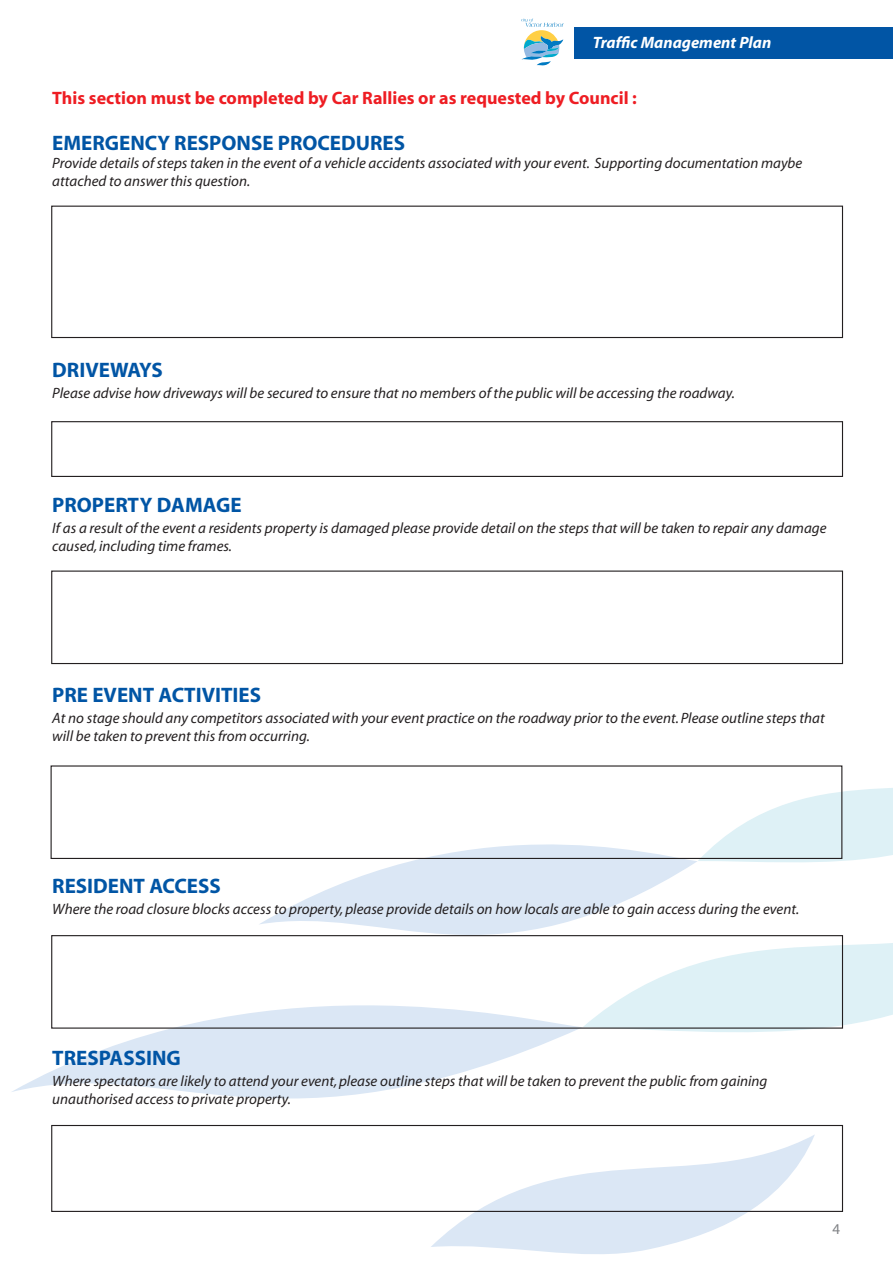
<style>
.page{position:relative;width:893px;height:1263px;background:#fff}
.page>*{position:absolute;margin:0;border:0;box-sizing:border-box;transform-origin:0 0}
.t1{font:700 21px "Myriad";color:#0155a5}
.t2{font:700 18px "Myriad";color:#ee1d23}
.t3{font:italic 700 16.5px "Myriad";color:#fff}
.t4{font:italic 15px/18px "Myriad";color:#231f20}
.t5{font:15px "Myriad";color:#808285}
</style>
<div class="page">
<svg style="left:698px;top:765px;width:195px;height:98px"></svg>
<svg style="left:259px;top:844px;width:438px;height:91px;fill:#dbe7f5"></svg>
<svg style="left:582px;top:898px;width:311px;height:134px"></svg>
<svg style="left:431px;top:1135px;width:384px;height:119px;fill:#dbe7f5"></svg>
<svg style="left:12px;top:1005px;width:570px;height:160px"></svg>
<div style="left:574px;top:27px;width:319px;height:31px;background:#0155a5"></div>
<svg style="left:521px;top:18px;width:43px;height:48px"></svg>
<div style="left:51px;top:206px;width:792px;height:132px;border:1px solid #231f20"></div>
<div style="left:51px;top:421px;width:792px;height:56px;border:1px solid #231f20"></div>
<div style="left:51px;top:570px;width:792px;height:94px;border:1px solid #231f20"></div>
<div style="left:51px;top:765px;width:791px;height:94px;border:1px solid #231f20"></div>
<div style="left:51px;top:935px;width:792px;height:94px;border:1px solid #231f20"></div>
<div style="left:51px;top:1125px;width:792px;height:87px;border:1px solid #231f20"></div>
<p class="t3" style="left:593px;top:33px;width:180px">Traffic Management Plan</p>
<p class="t2" style="left:52px;top:89px;width:586px">THIS SECTION MUST BE COMPLETED BY CAR RALLIES OR AS REQUESTED BY COUNCIL :</p>
<h1 class="t1" style="left:52px;top:132px;width:26px">EMERGENC</h1>
<h1 class="t1" style="left:157px;top:132px;width:43px">Y RESPONSE</h1>
<h1 class="t1" style="left:278px;top:132px;width:26px">PROCE</h1>
<h1 class="t1" style="left:341px;top:132px;width:41px">DURES</h1>
<p class="t4" style="left:52px;top:155px;width:751px">Provide details of steps taken in the event of a vehicle accidents associated with your event. Supporting documentation maybe attached to answer this question.</p>
<h1 class="t1" style="left:52px;top:359px;width:14px">DRIVEWA</h1>
<h1 class="t1" style="left:139px;top:359px;width:23px">YS</h1>
<p class="t4" style="left:52px;top:384px;width:684px">Please advise how driveways will be secured to ensure that no members of the public will be accessing the roadway.</p>
<h1 class="t1" style="left:52px;top:494px;width:26px">PROPERT</h1>
<h1 class="t1" style="left:140px;top:494px;width:32px">Y DAMAGE</h1>
<p class="t4" style="left:52px;top:519px;width:776px">If as a result of the event a residents property is damaged please provide detail on the steps that will be taken to repair any damage caused, including time frames.</p>
<h1 class="t1" style="left:52px;top:684px;width:65px">PRE EVENT</h1>
<h1 class="t1" style="left:158px;top:684px;width:25px">ACTIVITIES</h1>
<p class="t4" style="left:52px;top:710px;width:774px">At no stage should any competitors associated with your event practice on the roadway prior to the event. Please outline steps that will be taken to prevent this from occurring.</p>
<h1 class="t1" style="left:52px;top:875px;width:69px">RESI DENT</h1>
<h1 class="t1" style="left:149px;top:875px;width:17px">ACCESS</h1>
<p class="t4" style="left:52px;top:900px;width:748px">Where the road closure blocks access to property, please provide details on how locals are able to gain access during the event.</p>
<h1 class="t1" style="left:52px;top:1047px;width:24px">TRESPASSING</h1>
<p class="t4" style="left:52px;top:1073px;width:717px">Where spectators are likely to attend your event, please outline steps that will be taken to prevent the public from gaining unauthorised access to private property.</p>
<p class="t5" style="left:832px;top:1221px;width:9px">4</p>
</div>
